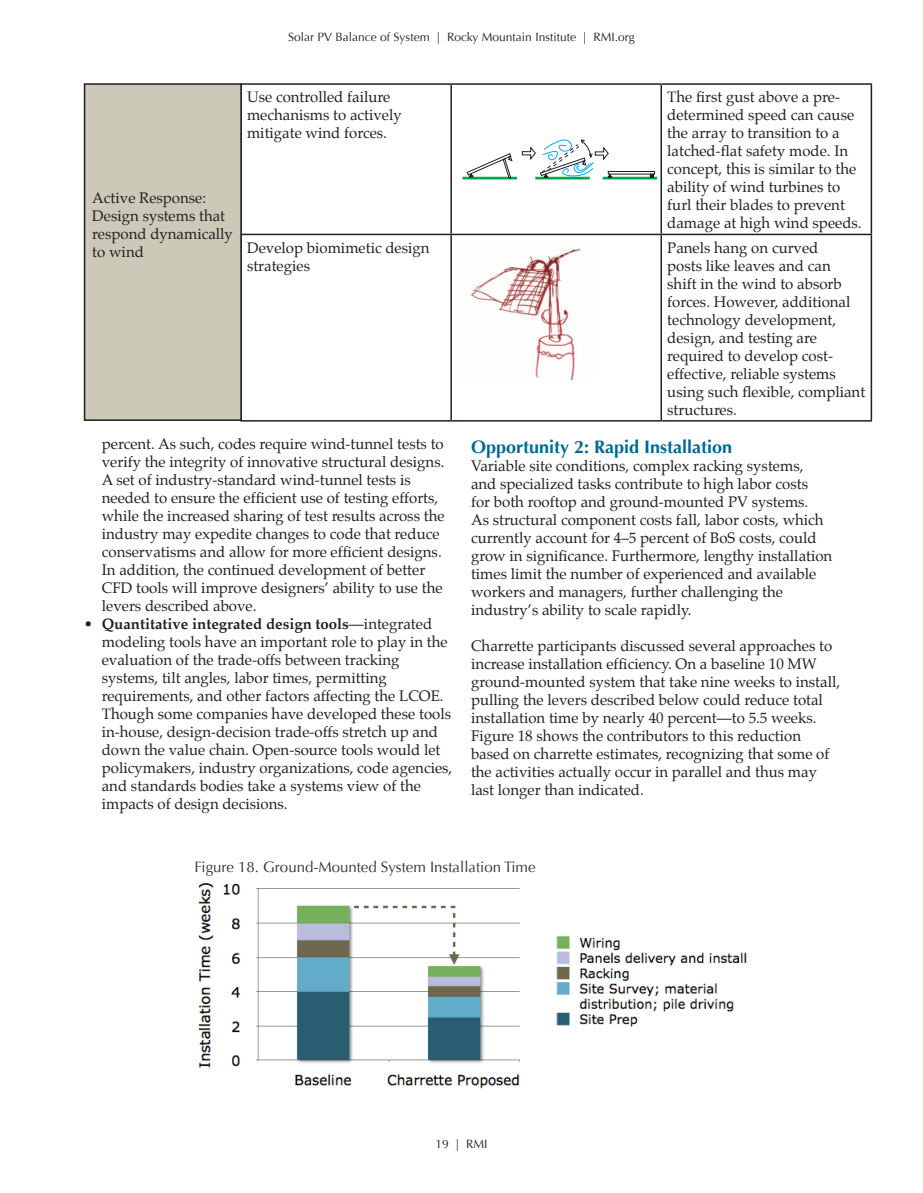
<style>
.page{position:relative;width:923px;height:1193px;background:#fff}
.page>*{position:absolute;margin:0;border:0;box-sizing:border-box;transform-origin:0 0}
.t1{font:700 18px "Optima";color:#006893}
.t2{font:15px/18px "Palatino";color:#231f20}
.t3{font:15px "Optima";color:#313232}
.t4{font:12px "Optima";color:#231f20}
.s1{font-weight:700}
</style>
<div class="page">
<img style="left:198px;top:883px;width:549px;height:206px">
<hr style="left:240px;top:83px;width:211px;height:2px;background:#231f20">
<hr style="left:451px;top:83px;width:210px;height:2px;background:#231f20">
<hr style="left:450px;top:85px;width:2px;height:149px;background:#231f20">
<hr style="left:661px;top:83px;width:211px;height:2px;background:#231f20">
<hr style="left:660px;top:85px;width:2px;height:149px;background:#231f20">
<hr style="left:870px;top:85px;width:2px;height:149px;background:#231f20">
<hr style="left:240px;top:234px;width:211px;height:1px;background:#231f20">
<hr style="left:451px;top:234px;width:210px;height:1px;background:#231f20">
<hr style="left:450px;top:235px;width:2px;height:185px;background:#231f20">
<hr style="left:661px;top:234px;width:211px;height:1px;background:#231f20">
<hr style="left:660px;top:235px;width:2px;height:185px;background:#231f20">
<hr style="left:870px;top:235px;width:2px;height:185px;background:#231f20">
<hr style="left:240px;top:420px;width:211px;height:1px;background:#231f20">
<hr style="left:451px;top:420px;width:210px;height:1px;background:#231f20">
<hr style="left:661px;top:420px;width:211px;height:1px;background:#231f20">
<hr style="left:462px;top:177px;width:55px;height:2px;background:#00a54f">
<hr style="left:535px;top:177px;width:54px;height:2px;background:#00a54f">
<hr style="left:602px;top:177px;width:55px;height:2px;background:#00a54f">
<svg style="left:467px;top:153px;width:45px;height:25px"></svg>
<div style="left:608px;top:171px;width:46px;height:3px;border:1px solid #231f20"></div>
<svg style="left:522px;top:139px;width:89px;height:39px"></svg>
<svg style="left:650px;top:173px;width:3px;height:5px"></svg>
<img style="left:470px;top:248px;width:111px;height:132px">
<div style="left:85px;top:84px;width:156px;height:336px;background:#ccc9b8"></div>
<div style="left:84px;top:83px;width:158px;height:338px;border:2px solid #231f20"></div>
<p class="t4" style="left:288px;top:30px;width:348px">Solar PV Balance of System | Rocky Mountain Institute | RMI.org</p>
<p class="t2" style="left:92px;top:189px;width:142px">Active Response:<br>Design systems that respond dynamically to wind</p>
<p class="t2" style="left:247px;top:88px;width:156px">Use controlled failure mechanisms to actively mitigate wind forces.</p>
<p class="t2" style="left:667px;top:88px;width:196px">The first gust above a pre&shy;determined speed can cause the array to transition to a latched-flat safety mode. In concept, this is similar to the ability of wind turbines to furl their blades to prevent damage at high wind speeds.</p>
<p class="t2" style="left:247px;top:239px;width:184px">Develop biomimetic design strategies</p>
<p class="t2" style="left:667px;top:239px;width:199px">Panels hang on curved<br>posts like leaves and can<br>shift in the wind to absorb forces. However, additional technology development, design, and testing are required to develop cost&shy;effective, reliable systems using such flexible, compliant structures.</p>
<p class="t2" style="left:102px;top:434px;width:344px">percent. As such, codes require wind-tunnel tests to verify the integrity of innovative structural designs.<br>A set of industry-standard wind-tunnel tests is needed to ensure the efficient use of testing efforts, while the increased sharing of test results across the industry may expedite changes to code that reduce conservatisms and allow for more efficient designs.<br>In addition, the continued development of better CFD tools will improve designers’ ability to use the levers described above.</p>
<p class="t2" style="left:102px;top:614px;width:352px;text-indent:-18px">• <span class="s1">Quantitative integrated design tools</span>—integrated modeling tools have an important role to play in the evaluation of the trade-offs between tracking systems, tilt angles, labor times, permitting requirements, and other factors affecting the LCOE.<br>Though some companies have developed these tools in-house, design-decision trade-offs stretch up and down the value chain. Open-source tools would let policymakers, industry organizations, code agencies, and standards bodies take a systems view of the impacts of design decisions.</p>
<p class="t1" style="left:471px;top:436px;width:263px">Opportunity 2: Rapid Installation</p>
<p class="t2" style="left:471px;top:457px;width:363px">Variable site conditions, complex racking systems, and specialized tasks contribute to high labor costs<br>for both rooftop and ground-mounted PV systems.<br>As structural component costs fall, labor costs, which currently account for 4–5 percent of BoS costs, could grow in significance. Furthermore, lengthy installation times limit the number of experienced and available workers and managers, further challenging the industry’s ability to scale rapidly.</p>
<p class="t2" style="left:471px;top:637px;width:371px">Charrette participants discussed several approaches to increase installation efficiency. On a baseline 10 MW ground-mounted system that take nine weeks to install, pulling the levers described below could reduce total installation time by nearly 40 percent—to 5.5 weeks.<br>Figure 18 shows the contributors to this reduction based on charrette estimates, recognizing that some of the activities actually occur in parallel and thus may last longer than indicated.</p>
<p class="t3" style="left:194px;top:858px;width:342px">Figure 18. Ground-Mounted System Installation Time</p>
<p class="t4" style="left:435px;top:1136px;width:54px">19 | RMI</p>
</div>
